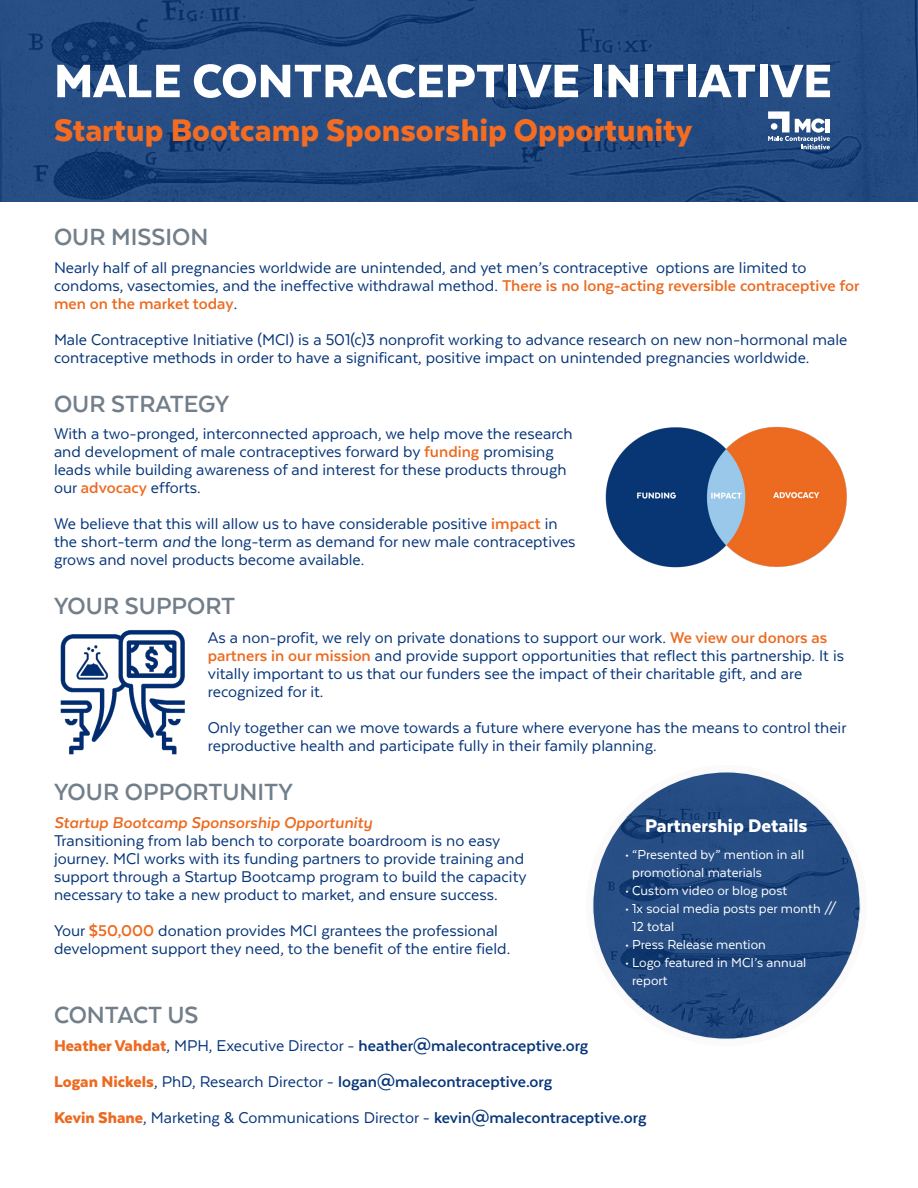
<style>
.page{position:relative;width:918px;height:1188px;background:#fff}
.page>*{position:absolute;margin:0;border:0;box-sizing:border-box;transform-origin:0 0}
.t1{font:900 54px "Texta";color:#fff}
.t2{font:900 36px "Texta";color:#f36c21}
.t3{font:700 27px "Texta";color:#727f8a}
.t4{font:900 21px "Texta";color:#fff}
.t5{font:18px/18px "Texta";color:#053479}
.t6{font:700 18px "Texta";color:#053479}
.t7{font:700 18px/18px "Texta";color:#ec6a20}
.t8{font:italic 700 18px "Texta";color:#ec6a20}
.t9{font:15px/18px "Texta";color:#fff}
.s1{font-weight:400;color:#053479}
.s2{font-weight:700;color:#ec6a20}
.s3{font-style:italic}
.s4{font-weight:900;color:#ec6a20}
.s5{font-weight:400}
.s6{font-weight:700}
</style>
<div class="page">
<svg style="left:590px;top:769px;width:273px;height:273px;background:#2a5185"></svg>
<div style="left:586px;top:765px;width:281px;height:281px;border:8px solid #fafafa;border-radius:50%"></div>
<svg style="left:0;top:0;width:918px;height:202px;background:#224a80"></svg>
<svg style="left:768px;top:111px;width:62px;height:38px"></svg>
<img style="left:605px;top:427px;width:242px;height:141px">
<img style="left:60px;top:630px;width:125px;height:125px">
<img style="left:76px;top:645px;width:33px;height:35px">
<p class="t1" style="left:54px;top:53px;width:779px">MALE CONTRACEPTIVE INITIATIVE</p>
<p class="t2" style="left:54px;top:111px;width:640px">Startup Bootcamp Sponsorship Opportunity</p>
<p class="t3" style="left:54px;top:223px;width:156px">OUR MISSION</p>
<p class="t5" style="left:54px;top:258px;width:754px">Nearly half of all pregnancies worldwide are unintended, and yet men’s contraceptive options are limited to</p>
<p class="t7" style="left:54px;top:276px;width:807px"><span class="s1">condoms, vasectomies, and the ineffective withdrawal method.</span> There is no long-acting reversible contraceptive for men on the market today<span class="s1">.</span></p>
<p class="t5" style="left:54px;top:330px;width:795px">Male Contraceptive Initiative (MCI) is a 501(c)3 nonprofit working to advance research on new non-hormonal male contraceptive methods in order to have a significant, positive impact on unintended pregnancies worldwide.</p>
<p class="t3" style="left:54px;top:390px;width:177px">OUR STRATEGY</p>
<p class="t5" style="left:54px;top:425px;width:520px">With a two-pronged, interconnected approach, we help move the research and development of male contraceptives forward by <span class="s2">funding</span> promising leads while building awareness of and interest for these products through our <span class="s2">advocacy</span> efforts.</p>
<p class="t5" style="left:54px;top:515px;width:523px">We believe that this will allow us to have considerable positive <span class="s2">impact</span> in the short-term <span class="s3">and</span> the long-term as demand for new male contraceptives grows and novel products become available.</p>
<p class="t3" style="left:54px;top:592px;width:183px">YOUR SUPPORT</p>
<p class="t5" style="left:208px;top:628px;width:621px">As a non-profit, we rely on private donations to support our work. <span class="s2">We view our donors as</span></p>
<p class="t5" style="left:208px;top:646px;width:638px"><span class="s2">partners in our mission</span> and provide support opportunities that reflect this partnership. It is vitally important to us that our funders see the impact of their charitable gift, and are</p>
<p class="t5" style="left:208px;top:682px;width:117px">recognized for it.</p>
<p class="t5" style="left:208px;top:718px;width:640px">Only together can we move towards a future where everyone has the means to control their reproductive health and participate fully in their family planning.</p>
<p class="t3" style="left:54px;top:778px;width:240px">YOUR OPPORTUNITY</p>
<p class="t8" style="left:54px;top:814px;width:320px">Startup Bootcamp Sponsorship Opportunity</p>
<p class="t5" style="left:54px;top:832px;width:448px">Transitioning from lab bench to corporate boardroom is no easy</p>
<p class="t5" style="left:54px;top:850px;width:472px">journey. MCI works with its funding partners to provide training and</p>
<p class="t5" style="left:54px;top:868px;width:474px">support through a Startup Bootcamp program to build the capacity</p>
<p class="t5" style="left:54px;top:886px;width:445px">necessary to take a new product to market, and ensure success.</p>
<p class="t5" style="left:54px;top:922px;width:446px">Your <span class="s2">$50,000</span> donation provides MCI grantees the professional</p>
<p class="t5" style="left:54px;top:940px;width:458px">development support they need, to the benefit of the entire field.</p>
<p class="t4" style="left:645px;top:815px;width:164px">Partnership Details</p>
<p class="t9" style="left:632px;top:845px;width:173px;text-indent:-8px">• “Presented by” mention in all promotional materials</p>
<p class="t9" style="left:625px;top:881px;width:164px">• Custom video or blog post</p>
<p class="t9" style="left:632px;top:899px;width:206px;text-indent:-8px">• 1x social media posts per month //<br>12 total</p>
<p class="t9" style="left:625px;top:935px;width:143px">• Press Release mention</p>
<p class="t9" style="left:632px;top:953px;width:176px;text-indent:-8px">• Logo featured in MCI’s annual report</p>
<p class="t3" style="left:54px;top:1001px;width:146px">CONTACT US</p>
<p class="t6" style="left:54px;top:1036px;width:536px"><span class="s4">Heather Vahdat</span><span class="s5">, MPH, Executive Director -</span> heather@malecontraceptive.org</p>
<p class="t6" style="left:54px;top:1072px;width:500px"><span class="s4">Logan Nickels</span><span class="s5">, PhD, Research Director -</span> logan@malecontraceptive.org</p>
<p class="t5" style="left:54px;top:1108px;width:594px"><span class="s4">Kevin Shane</span>, Marketing &amp; Communications Director - <span class="s6">kevin@malecontraceptive.org</span></p>
</div>
